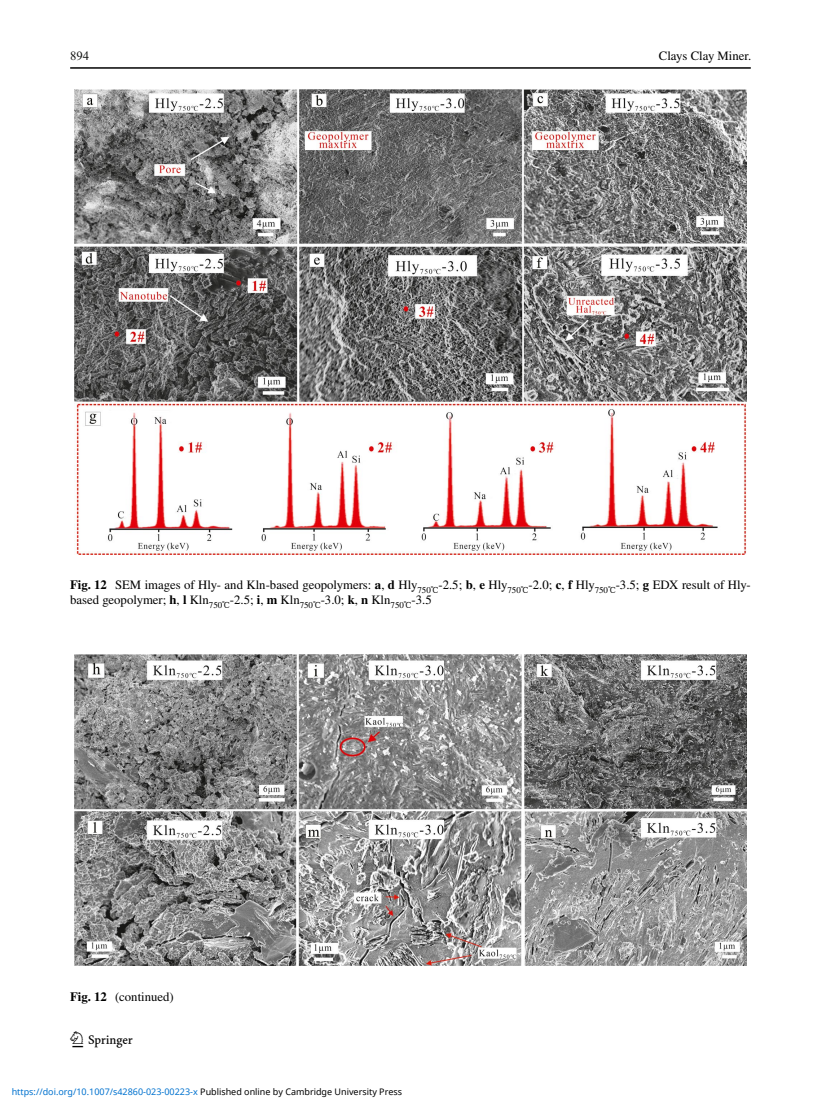
<style>
.page{position:relative;width:821px;height:1106px;background:#fff}
.page>*{position:absolute;margin:0;border:0;box-sizing:border-box;transform-origin:0 0}
.t1{font:22.5px "Springnew Regular 2";color:#000}
.t2{font:12.75px/15px "STIX Regular 2";color:#000}
.t3{font:12.75px "STIX Regular 3";color:#000}
.t4{font:12.75px "Vxksgl Adv TT3713 a 231";color:#131413}
.t5{font:9px "Noto Sans";color:#0172cf}
.s1{font-family:"STIX";font-weight:700}
.s2{color:#000}
</style>
<div class="page">
<hr style="left:70px;top:67px;width:680px;height:2px;background:#000">
<img style="left:74px;top:89px;width:672px;height:465px">
<img style="left:74px;top:654px;width:672px;height:311px">
<p class="t4" style="left:70px;top:52px;width:21px">894</p>
<p class="t3" style="left:659px;top:47px;width:94px">Clays Clay Miner.</p>
<p class="t2" style="left:70px;top:578px;width:682px"><span class="s1">Fig. 12</span> SEM images of Hly- and Kln-based geopolymers: <span class="s1">a</span>, <span class="s1">d</span> Hly<sub>750</sub><sub>℃</sub>-2.5; <span class="s1">b</span>, <span class="s1">e</span> Hly<sub>750</sub><sub>℃</sub>-2.0; <span class="s1">c</span>, <span class="s1">f</span> Hly<sub>750</sub><sub>℃</sub>-3.5; <span class="s1">g</span> EDX result of Hly&shy;based geopolymer; <span class="s1">h</span>, <span class="s1">l</span> Kln<sub>750</sub><sub>℃</sub>-2.5; <span class="s1">i</span>, <span class="s1">m</span> Kln<sub>750</sub><sub>℃</sub>-3.0; <span class="s1">k</span>, <span class="s1">n</span> Kln<sub>750</sub><sub>℃</sub>-3.5</p>
<p class="t2" style="left:70px;top:990px;width:105px"><span class="s1">Fig. 12</span> (continued)</p>
<h1 class="t1" style="left:72px;top:1031px;width:62px">1 3</h1>
<p class="t5" style="left:12px;top:1085px;width:392px">https://doi.org/10.1007/s42860-023-00223-x <span class="s2">Published online by Cambridge University Press</span></p>
</div>
